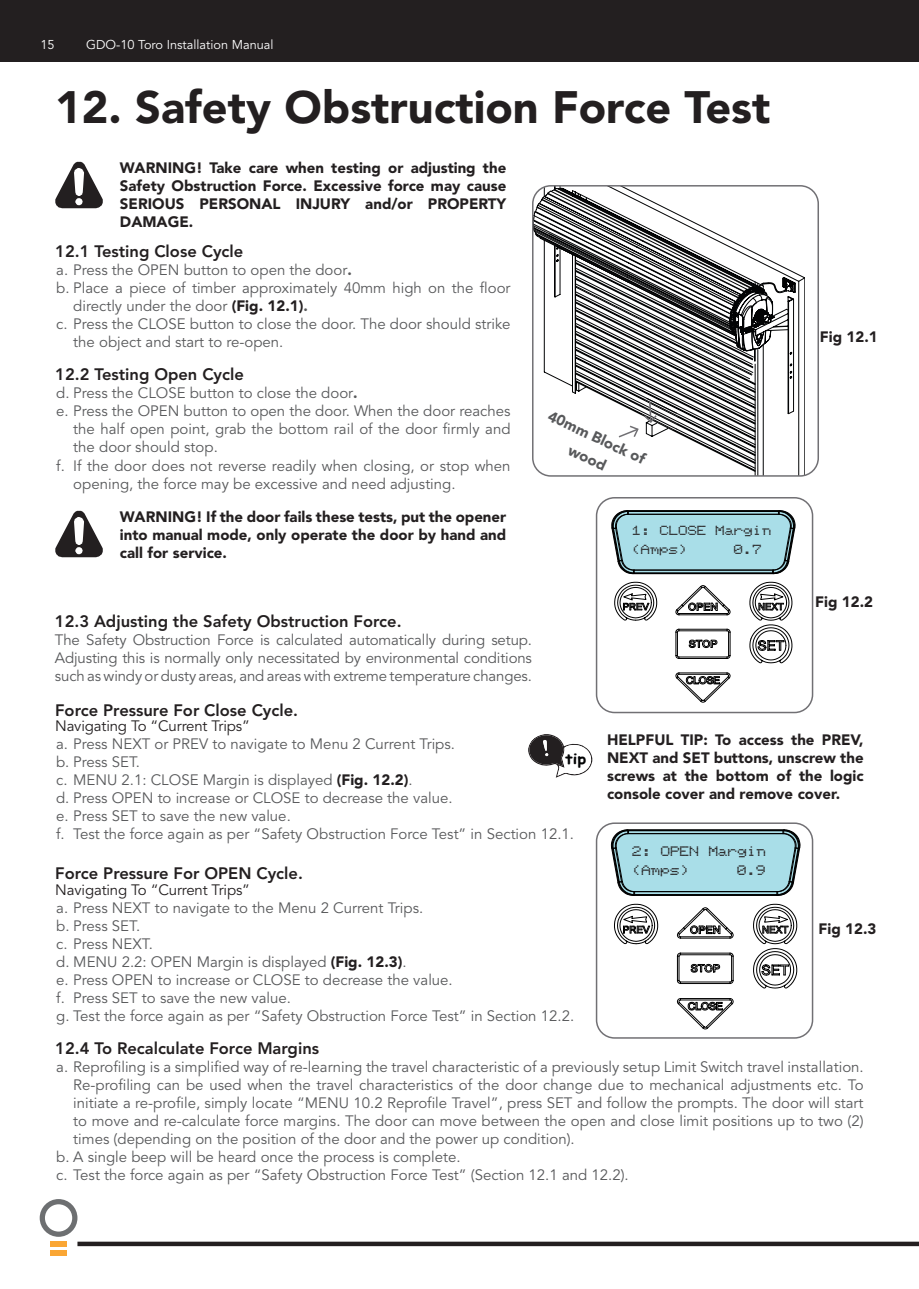
<style>
.page{position:relative;width:919px;height:1289px;background:#fff}
.page>*{position:absolute;margin:0;border:0;box-sizing:border-box;transform-origin:0 0}
.t1{font:900 45px "Avenir LT";color:#231f20}
.t2{font:800 16.5px "Avenir LT";color:#231f20}
.t3{font:15px/18px "Avenir LT";color:#58595b}
.t4{font:900 15px/18px "Avenir LT";color:#231f20;text-align:justify}
.t5{font:15px "Avenir LT";letter-spacing:-.01em;color:#231f20}
.t6{font:900 15px/22.5px "Avenir LT";color:#58595b;text-align:center}
.t7{font:700 14.4px "Comic Sans MS";color:#020304;scale:1.13 1}
.t8{font:13.05px/19px "Pixel";color:#231f20}
.t9{font:12.75px "Avenir LT";color:#fff}
.t10{font:12.6px/18.3px "Pixel";color:#231f20}
.s1{font-weight:900}
.s2{font-weight:900;color:#231f20}
</style>
<div class="page">
<div style="left:1px;top:1px;width:917px;height:61px;background:#231f20"></div>
<div style="left:77px;top:1241px;width:841px;height:5px;background:#231f20"></div>
<svg style="left:40px;top:1199px;width:37px;height:37px"></svg>
<div style="left:51px;top:1241px;width:16px;height:5px;background:#faa634"></div>
<div style="left:51px;top:1250px;width:16px;height:5px;background:#faa634"></div>
<svg style="left:689px;top:272px;width:115px;height:201px"></svg>
<div style="left:532px;top:185px;width:287px;height:291px;border:2px solid #717074;border-radius:18px"></div>
<svg style="left:532px;top:186px;width:263px;height:253px"></svg>
<svg style="left:55px;top:162px;width:48px;height:46px"></svg>
<svg style="left:55px;top:511px;width:48px;height:46px"></svg>
<svg style="left:611px;top:510px;width:185px;height:65px;background:#97c2ca"></svg>
<svg style="left:614px;top:581px;width:43px;height:40px"></svg>
<svg style="left:675px;top:585px;width:56px;height:31px"></svg>
<hr style="left:679px;top:628px;width:48px;height:1px;background:#000">
<hr style="left:678px;top:656px;width:49px;height:1px;background:#000">
<hr style="left:678px;top:630px;width:49px;height:1px;background:#000">
<hr style="left:679px;top:658px;width:48px;height:1px;background:#000">
<svg style="left:688px;top:639px;width:29px;height:9px"></svg>
<svg style="left:675px;top:628px;width:5px;height:31px"></svg>
<svg style="left:726px;top:628px;width:5px;height:31px"></svg>
<svg style="left:675px;top:672px;width:56px;height:31px"></svg>
<svg style="left:749px;top:581px;width:43px;height:82px"></svg>
<div style="left:595px;top:497px;width:218px;height:216px;border:2px solid #717074;border-radius:18px"></div>
<svg style="left:610px;top:829px;width:191px;height:67px;background:#98c3cb"></svg>
<svg style="left:614px;top:903px;width:44px;height:41px"></svg>
<svg style="left:677px;top:907px;width:57px;height:32px"></svg>
<hr style="left:680px;top:952px;width:50px;height:1px;background:#000">
<hr style="left:680px;top:981px;width:50px;height:1px;background:#000">
<hr style="left:680px;top:954px;width:50px;height:1px;background:#000">
<hr style="left:680px;top:983px;width:50px;height:1px;background:#000">
<svg style="left:690px;top:963px;width:30px;height:10px"></svg>
<svg style="left:676px;top:952px;width:5px;height:32px"></svg>
<svg style="left:728px;top:952px;width:6px;height:32px"></svg>
<svg style="left:676px;top:998px;width:58px;height:31px"></svg>
<svg style="left:753px;top:903px;width:44px;height:86px"></svg>
<div style="left:595px;top:822px;width:218px;height:216px;border:2px solid #717074;border-radius:18px"></div>
<svg style="left:528px;top:734px;width:65px;height:44px"></svg>
<p class="t9" style="left:40px;top:37px;width:16px">15</p>
<p class="t9" style="left:86px;top:37px;width:189px">GDO-10 Toro Installation Manual</p>
<h1 class="t1" style="left:55px;top:80px;width:716px">12. Safety Obstruction Force Test</h1>
<p class="t4" style="left:120px;top:159px;width:388px">WARNING! Take care when testing or adjusting the Safety Obstruction Force. Excessive force may cause SERIOUS PERSONAL INJURY and/or PROPERTY DAMAGE.</p>
<p class="t2" style="left:55px;top:241px;width:189px">12.1 Testing Close Cycle</p>
<p class="t3" style="left:56px;top:261px;width:297px">a. Press the OPEN button to open the door<span class="s1">.</span></p>
<p class="t3" style="left:56px;top:279px;width:456px">b. Place a piece of timber approximately 40mm high on the floor</p>
<p class="t3" style="left:73px;top:297px;width:236px">directly under the door <span class="s2">(Fig. 12.1)</span><span class="s1">.</span></p>
<p class="t3" style="left:56px;top:315px;width:456px">c. Press the CLOSE button to close the door. The door should strike</p>
<p class="t3" style="left:73px;top:333px;width:211px">the object and start to re-open.</p>
<p class="t2" style="left:55px;top:365px;width:190px">12.2 Testing Open Cycle</p>
<p class="t3" style="left:56px;top:385px;width:303px">d. Press the CLOSE button to close the door<span class="s1">.</span></p>
<p class="t3" style="left:56px;top:403px;width:455px">e. Press the OPEN button to open the door. When the door reaches</p>
<p class="t3" style="left:73px;top:421px;width:438px">the half open point, grab the bottom rail of the door firmly and</p>
<p class="t3" style="left:73px;top:439px;width:146px">the door should stop.</p>
<p class="t3" style="left:56px;top:457px;width:455px">f. If the door does not reverse readily when closing, or stop when</p>
<p class="t3" style="left:73px;top:475px;width:384px">opening, the force may be excessive and need adjusting.</p>
<p class="t4" style="left:120px;top:508px;width:388px">WARNING! If the door fails these tests, put the opener into manual mode, only operate the door by hand and call for service.</p>
<p class="t6" style="left:553px;top:404px;width:107px;rotate:25deg">40mm Block of wood</p>
<p class="t10" style="left:631px;top:521px;width:141px">1: CLOSE Margin (Amps)</p>
<p class="t10" style="left:733px;top:539px;width:29px">0.7</p>
<p class="t2" style="left:55px;top:612px;width:348px">12.3 Adjusting the Safety Obstruction Force.</p>
<p class="t3" style="left:55px;top:631px;width:478px;text-align:justify">The Safety Obstruction Force is calculated automatically during setup.<br>Adjusting this is normally only necessitated by environmental conditions such as windy or dusty areas, and areas with extreme temperature changes.</p>
<p class="t4" style="left:819px;top:328px;width:59px">Fig 12.1</p>
<p class="t4" style="left:815px;top:593px;width:59px">Fig 12.2</p>
<p class="t2" style="left:55px;top:700px;width:244px">Force Pressure For Close Cycle.</p>
<p class="t5" style="left:55px;top:717px;width:196px">Navigating To “Current Trips”</p>
<p class="t3" style="left:56px;top:735px;width:519px">a. Press NEXT or PREV to navigate to Menu 2 Current Trips.<br>b. Press SET.<br>c. MENU 2.1: CLOSE Margin is displayed <span class="s2">(Fig. 12.2)</span>.<br>d. Press OPEN to increase or CLOSE to decrease the value.<br>e. Press SET to save the new value.<br>f. Test the force again as per “Safety Obstruction Force Test” in Section 12.1.</p>
<p class="t2" style="left:55px;top:863px;width:249px">Force Pressure For OPEN Cycle.</p>
<p class="t5" style="left:55px;top:880px;width:196px">Navigating To “Current Trips”</p>
<p class="t3" style="left:56px;top:898px;width:519px">a. Press NEXT to navigate to the Menu 2 Current Trips.<br>b. Press SET.<br>c. Press NEXT.<br>d. MENU 2.2: OPEN Margin is displayed <span class="s2">(Fig. 12.3)</span>.<br>e. Press OPEN to increase or CLOSE to decrease the value.<br>f. Press SET to save the new value.<br>g. Test the force again as per “Safety Obstruction Force Test” in Section 12.2.</p>
<p class="t2" style="left:55px;top:1038px;width:265px">12.4 To Recalculate Force Margins</p>
<p class="t3" style="left:56px;top:1058px;width:808px">a. Reprofiling is a simplified way of re-learning the travel characteristic of a previously setup Limit Switch travel installation.</p>
<p class="t3" style="left:73px;top:1076px;width:791px">Re-profiling can be used when the travel characteristics of the door change due to mechanical adjustments etc. To</p>
<p class="t3" style="left:73px;top:1094px;width:791px">initiate a re-profile, simply locate “MENU 10.2 Reprofile Travel”, press SET and follow the prompts. The door will start</p>
<p class="t3" style="left:73px;top:1112px;width:791px">to move and re-calculate force margins. The door can move between the open and close limit positions up to two (2)</p>
<p class="t3" style="left:73px;top:1130px;width:503px">times (depending on the position of the door and the power up condition).</p>
<p class="t3" style="left:56px;top:1148px;width:405px">b. A single beep will be heard once the process is complete.</p>
<p class="t3" style="left:56px;top:1166px;width:574px">c. Test the force again as per “Safety Obstruction Force Test” (Section 12.1 and 12.2).</p>
<p class="t4" style="left:607px;top:731px;width:258px">HELPFUL TIP: To access the PREV, NEXT and SET buttons, unscrew the screws at the bottom of the logic console cover and remove cover.</p>
<p class="t7" style="left:565px;top:747px;width:20px">tip</p>
<p class="t8" style="left:631px;top:840px;width:136px">2: OPEN Margin (Amps)</p>
<p class="t8" style="left:736px;top:859px;width:30px">0.9</p>
<p class="t4" style="left:818px;top:919px;width:59px">Fig 12.3</p>
</div>
